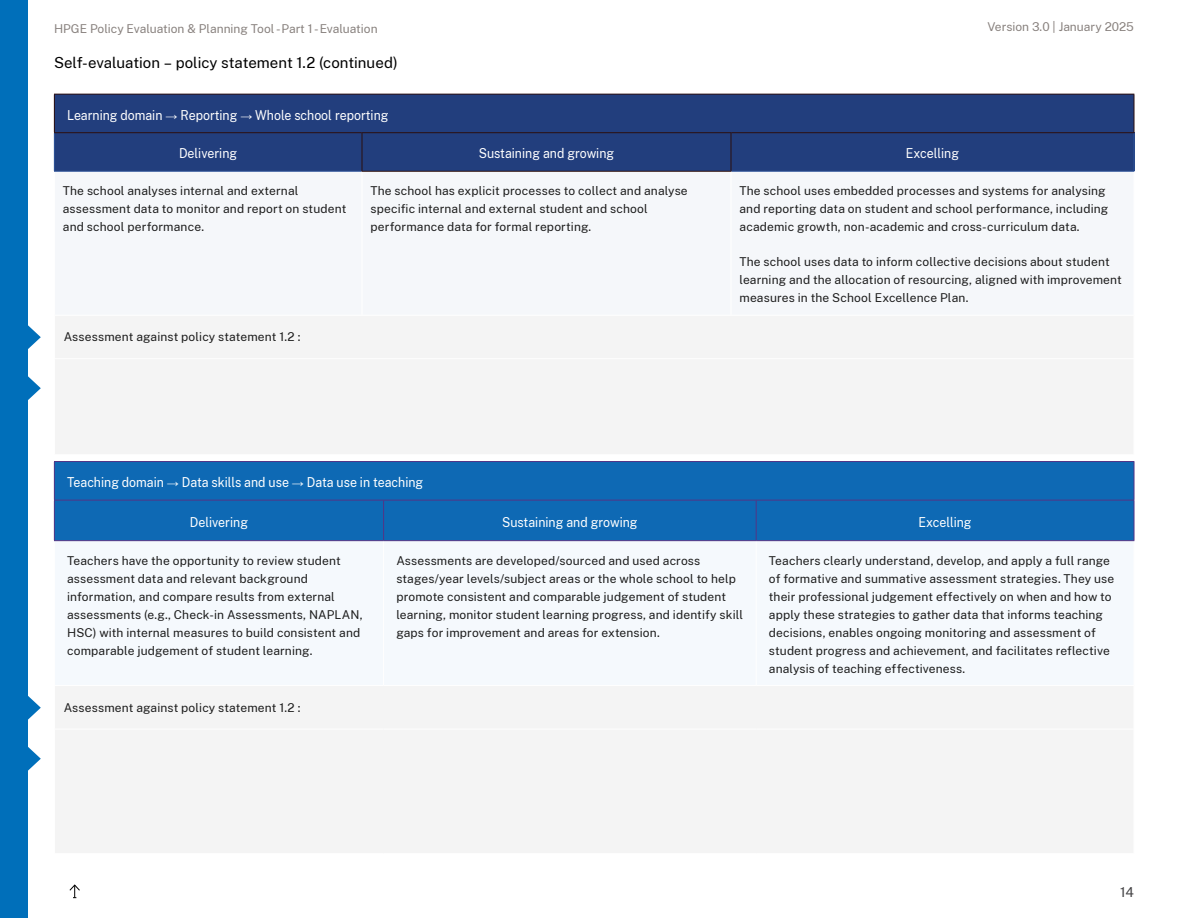
<style>
.page{position:relative;width:1188px;height:918px;background:#fff}
.page>*{position:absolute;margin:0;border:0;box-sizing:border-box;transform-origin:0 0}
.SEF_Self-evaluation_Table_Title{font:15px "Public Sans";color:#000}
.Table_Header{font:13.5px "Public Sans";color:#fff;scale:.91 1}
.t1{font:13.5px "Public Sans";color:#414042}
.Table_Cell{font:12px/18px "Public Sans";letter-spacing:.01em;color:#1c1c1c}
.t2{font:12px "Public Sans";color:#88817e}
.Assessment_Cell{font:12px "Public Sans";letter-spacing:.01em;color:#1c1c1c}
.s1{font-family:"Arial";font-weight:900;font-size:12px}
</style>
<div class="page">
<svg style="left:69px;top:884px;width:11px;height:14px"></svg>
<div style="left:54px;top:94px;width:1080px;height:39px;background:#223e7d"></div>
<div style="left:54px;top:133px;width:308px;height:38px;background:#223e7d"></div>
<div style="left:362px;top:133px;width:369px;height:38px;background:#223e7d"></div>
<div style="left:731px;top:133px;width:403px;height:38px;background:#223e7d"></div>
<div style="left:55px;top:316px;width:1078px;height:138px;background:#f4f4f4"></div>
<hr style="left:54px;top:358px;width:308px;height:1px;background:#fff">
<hr style="left:362px;top:358px;width:369px;height:1px;background:#fff">
<hr style="left:731px;top:358px;width:403px;height:1px;background:#fff">
<hr style="left:54px;top:133px;width:1px;height:38px;background:#2e5398">
<hr style="left:1134px;top:133px;width:1px;height:38px;background:#2e5398">
<hr style="left:54px;top:171px;width:308px;height:1px;background:#2e5398">
<hr style="left:731px;top:171px;width:403px;height:1px;background:#2e5398">
<hr style="left:54px;top:94px;width:308px;height:1px;background:#2c0f10">
<hr style="left:54px;top:94px;width:1px;height:38px;background:#2c0f10">
<hr style="left:362px;top:94px;width:369px;height:1px;background:#2c0f10">
<hr style="left:731px;top:94px;width:403px;height:1px;background:#2c0f10">
<hr style="left:1134px;top:94px;width:1px;height:38px;background:#2c0f10">
<hr style="left:54px;top:132px;width:308px;height:1px;background:#2c0f10">
<hr style="left:731px;top:132px;width:403px;height:1px;background:#2c0f10">
<hr style="left:362px;top:132px;width:369px;height:1px;background:#2b0f0f">
<hr style="left:362px;top:133px;width:1px;height:38px;background:#2b0f0f">
<hr style="left:731px;top:133px;width:1px;height:38px;background:#2b0f0f">
<hr style="left:362px;top:171px;width:369px;height:1px;background:#2b0f0f">
<div style="left:54px;top:462px;width:1080px;height:38px;background:#0e69b4"></div>
<div style="left:54px;top:500px;width:330px;height:41px;background:#0e69b4"></div>
<div style="left:384px;top:500px;width:372px;height:41px;background:#0e69b4"></div>
<div style="left:756px;top:500px;width:378px;height:41px;background:#0e69b4"></div>
<svg style="left:55px;top:541px;width:1079px;height:1px"></svg>
<div style="left:55px;top:686px;width:1078px;height:167px;background:#f4f4f4"></div>
<hr style="left:383px;top:541px;width:1px;height:144px;background:#fff">
<hr style="left:756px;top:541px;width:1px;height:144px;background:#fff">
<hr style="left:54px;top:729px;width:330px;height:1px;background:#fff">
<hr style="left:384px;top:729px;width:372px;height:1px;background:#fff">
<hr style="left:756px;top:729px;width:378px;height:1px;background:#fff">
<hr style="left:54px;top:461px;width:330px;height:1px;background:#533586">
<hr style="left:54px;top:462px;width:1px;height:38px;background:#533586">
<hr style="left:384px;top:461px;width:372px;height:1px;background:#533586">
<hr style="left:756px;top:461px;width:378px;height:1px;background:#533586">
<hr style="left:1134px;top:462px;width:1px;height:38px;background:#533586">
<hr style="left:54px;top:500px;width:330px;height:1px;background:#533586">
<hr style="left:54px;top:500px;width:1px;height:40px;background:#533586">
<hr style="left:384px;top:500px;width:372px;height:1px;background:#533586">
<hr style="left:383px;top:500px;width:1px;height:40px;background:#533586">
<hr style="left:756px;top:500px;width:378px;height:1px;background:#533586">
<hr style="left:756px;top:500px;width:1px;height:40px;background:#533586">
<hr style="left:1134px;top:500px;width:1px;height:40px;background:#533586">
<hr style="left:54px;top:540px;width:330px;height:1px;background:#533586">
<hr style="left:384px;top:540px;width:372px;height:1px;background:#533586">
<hr style="left:756px;top:540px;width:378px;height:1px;background:#533586">
<div style="left:0;top:0;width:27px;height:918px;background:#006fba"></div>
<svg style="left:27px;top:694px;width:14px;height:27px"></svg>
<svg style="left:27px;top:324px;width:14px;height:26px"></svg>
<svg style="left:27px;top:745px;width:14px;height:27px"></svg>
<svg style="left:27px;top:375px;width:14px;height:26px"></svg>
<p class="t2" style="left:987px;top:18px;width:148px">Version 3.0 | January 2025</p>
<p class="t2" style="left:54px;top:20px;width:325px">HPGE Policy Evaluation &amp; Planning Tool - Part 1 - Evaluation</p>
<p class="SEF_Self-evaluation_Table_Title" style="left:54px;top:52px;width:345px">Self-evaluation – policy statement 1.2 (continued)</p>
<p class="Table_Header" style="left:67px;top:105px;width:355px">Learning domain <span class="s1">→</span> Reporting <span class="s1">→</span> Whole school reporting</p>
<p class="Table_Header" style="left:179px;top:144px;width:65px">Delivering</p>
<p class="Table_Header" style="left:479px;top:144px;width:150px">Sustaining and growing</p>
<p class="Table_Header" style="left:906px;top:144px;width:60px">Excelling</p>
<p class="Table_Cell" style="left:63px;top:182px;width:285px">The school analyses internal and external assessment data to monitor and report on student and school performance.</p>
<p class="Table_Cell" style="left:371px;top:182px;width:319px">The school has explicit processes to collect and analyse specific internal and external student and school performance data for formal reporting.</p>
<p class="Table_Cell" style="left:740px;top:182px;width:370px">The school uses embedded processes and systems for analysing and reporting data on student and school performance, including academic growth, non-academic and cross-curriculum data.</p>
<p class="Table_Cell" style="left:740px;top:253px;width:384px">The school uses data to inform collective decisions about student learning and the allocation of resourcing, aligned with improvement measures in the School Excellence Plan.</p>
<p class="Assessment_Cell" style="left:64px;top:329px;width:238px">Assessment against policy statement 1.2 :</p>
<p class="Table_Header" style="left:67px;top:473px;width:393px">Teaching domain <span class="s1">→</span> Data skills and use <span class="s1">→</span> Data use in teaching</p>
<p class="Table_Header" style="left:190px;top:512px;width:65px">Delivering</p>
<p class="Table_Header" style="left:502px;top:512px;width:150px">Sustaining and growing</p>
<p class="Table_Header" style="left:919px;top:512px;width:60px">Excelling</p>
<p class="Table_Cell" style="left:67px;top:551px;width:297px">Teachers have the opportunity to review student assessment data and relevant background information, and compare results from external assessments (e.g., Check-in Assessments, NAPLAN, HSC) with internal measures to build consistent and comparable judgement of student learning.</p>
<p class="Table_Cell" style="left:396px;top:551px;width:348px">Assessments are developed/sourced and used across stages/year levels/subject areas or the whole school to help promote consistent and comparable judgement of student learning, monitor student learning progress, and identify skill gaps for improvement and areas for extension.</p>
<p class="Table_Cell" style="left:769px;top:551px;width:347px">Teachers clearly understand, develop, and apply a full range of formative and summative assessment strategies. They use their professional judgement effectively on when and how to apply these strategies to gather data that informs teaching decisions, enables ongoing monitoring and assessment of student progress and achievement, and facilitates reflective analysis of teaching effectiveness.</p>
<p class="Assessment_Cell" style="left:64px;top:699px;width:238px">Assessment against policy statement 1.2 :</p>
<p class="t1" style="left:1120px;top:883px;width:15px">14</p>
</div>
